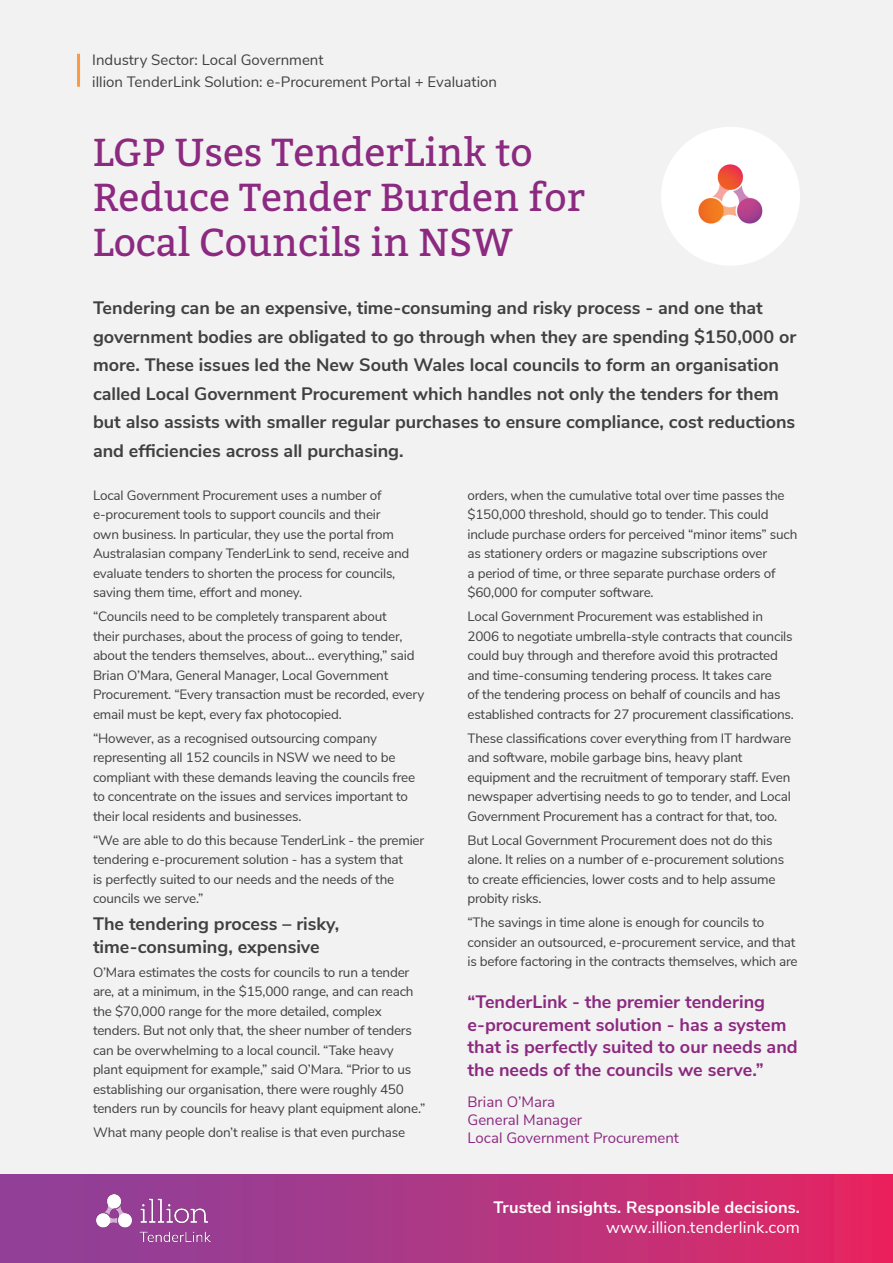
<style>
.page{position:relative;width:893px;height:1263px;background:#f2f2f2}
.page>*{position:absolute;margin:0;border:0;box-sizing:border-box;transform-origin:0 0}
.Heading_1_-_30pt{font:39px/45px "Bitter";color:#8c2980}
.Intro_14pt{font:700 18px/28.5px "Nunito Sans";color:#404040}
.Quote_-_10pt{font:700 18px/22.5px "Nunito Sans";color:#8c2980}
.Subheading_-_12pt{font:700 18px/22.5px "Nunito Sans";color:#404040}
.t1{font:700 16.5px "Nunito Sans";letter-spacing:.01em;color:#fff}
.t2{font:16.5px "Nunito Sans";letter-spacing:.01em;color:#fff}
.Body_Copy_-_10pt{font:15px/22.5px "Nunito Sans";color:#404040}
.Credential{font:15px "Nunito Sans";color:#8c2980}
.Body_Copy_-_10pt-2{font:13.5px/19.5px "Nunito Sans";letter-spacing:-.015em;color:#404040}
</style>
<div class="page">
<div style="left:0;top:1174px;width:893px;height:89px;background:linear-gradient(to right,#85449f,#e12764)"></div>
<img style="left:97px;top:1194px;width:114px;height:47px">
<div style="left:661px;top:127px;width:139px;height:139px;background:#fff;border-radius:50%"></div>
<img style="left:698px;top:164px;width:65px;height:60px">
<hr style="left:77px;top:54px;width:3px;height:33px;background:#ff9843">
<p class="Body_Copy_-_10pt" style="left:92px;top:47px;width:406px">Industry Sector: Local Government<br>illion TenderLink Solution: e-Procurement Portal + Evaluation</p>
<p class="Heading_1_-_30pt" style="left:93px;top:129px;width:493px">LGP Uses TenderLink to<br>Reduce Tender Burden for<br>Local Councils in NSW</p>
<p class="Intro_14pt" style="left:93px;top:293px;width:705px">Tendering can be an expensive, time-consuming and risky process - and one that government bodies are obligated to go through when they are spending $150,000 or more. These issues led the New South Wales local councils to form an organisation called Local Government Procurement which handles not only the tenders for them but also assists with smaller regular purchases to ensure compliance, cost reductions and efficiencies across all purchasing.</p>
<p class="Body_Copy_-_10pt-2" style="left:93px;top:484px;width:318px">Local Government Procurement uses a number of e-procurement tools to support councils and their own business. In particular, they use the portal from Australasian company TenderLink to send, receive and evaluate tenders to shorten the process for councils, saving them time, effort and money.</p>
<p class="Body_Copy_-_10pt-2" style="left:93px;top:606px;width:333px">“Councils need to be completely transparent about<br>their purchases, about the process of going to tender, about the tenders themselves, about… everything,” said Brian O’Mara, General Manager, Local Government Procurement. “Every transaction must be recorded, every email must be kept, every fax photocopied.</p>
<p class="Body_Copy_-_10pt-2" style="left:93px;top:727px;width:324px">“However, as a recognised outsourcing company representing all 152 councils in NSW we need to be compliant with these demands leaving the councils free to concentrate on the issues and services important to their local residents and businesses.</p>
<p class="Body_Copy_-_10pt-2" style="left:93px;top:829px;width:333px">“We are able to do this because TenderLink - the premier tendering e-procurement solution - has a system that<br>is perfectly suited to our needs and the needs of the councils we serve.”</p>
<p class="Subheading_-_12pt" style="left:93px;top:912px;width:248px">The tendering process – risky, time-consuming, expensive</p>
<p class="Body_Copy_-_10pt-2" style="left:93px;top:961px;width:334px">O’Mara estimates the costs for councils to run a tender are, at a minimum, in the $15,000 range, and can reach the $70,000 range for the more detailed, complex tenders. But not only that, the sheer number of tenders can be overwhelming to a local council. “Take heavy plant equipment for example,” said O’Mara. “Prior to us establishing our organisation, there were roughly 450 tenders run by councils for heavy plant equipment alone.”</p>
<p class="Body_Copy_-_10pt-2" style="left:93px;top:1122px;width:314px">What many people don’t realise is that even purchase</p>
<p class="Body_Copy_-_10pt-2" style="left:467px;top:484px;width:332px">orders, when the cumulative total over time passes the $150,000 threshold, should go to tender. This could include purchase orders for perceived “minor items” such as stationery orders or magazine subscriptions over<br>a period of time, or three separate purchase orders of $60,000 for computer software.</p>
<p class="Body_Copy_-_10pt-2" style="left:467px;top:606px;width:328px">Local Government Procurement was established in 2006 to negotiate umbrella-style contracts that councils could buy through and therefore avoid this protracted and time-consuming tendering process. It takes care<br>of the tendering process on behalf of councils and has established contracts for 27 procurement classifications.</p>
<p class="Body_Copy_-_10pt-2" style="left:467px;top:727px;width:325px">These classifications cover everything from IT hardware and software, mobile garbage bins, heavy plant equipment and the recruitment of temporary staff. Even newspaper advertising needs to go to tender, and Local Government Procurement has a contract for that, too.</p>
<p class="Body_Copy_-_10pt-2" style="left:467px;top:829px;width:318px">But Local Government Procurement does not do this alone. It relies on a number of e-procurement solutions to create efficiencies, lower costs and to help assume probity risks.</p>
<p class="Body_Copy_-_10pt-2" style="left:467px;top:912px;width:332px">“The savings in time alone is enough for councils to consider an outsourced, e-procurement service, and that is before factoring in the contracts themselves, which are</p>
<p class="Quote_-_10pt" style="left:467px;top:990px;width:332px">“TenderLink - the premier tendering e-procurement solution - has a system that is perfectly suited to our needs and the needs of the councils we serve.”</p>
<p class="Credential" style="left:467px;top:1091px;width:89px">Brian O’Mara</p>
<p class="Credential" style="left:467px;top:1109px;width:116px">General Manager</p>
<p class="Credential" style="left:467px;top:1127px;width:213px">Local Government Procurement</p>
<p class="t1" style="left:494px;top:1195px;width:308px">Trusted insights. Responsible decisions.</p>
<p class="t2" style="left:606px;top:1215px;width:195px">www.illion.tenderlink.com</p>
</div>
